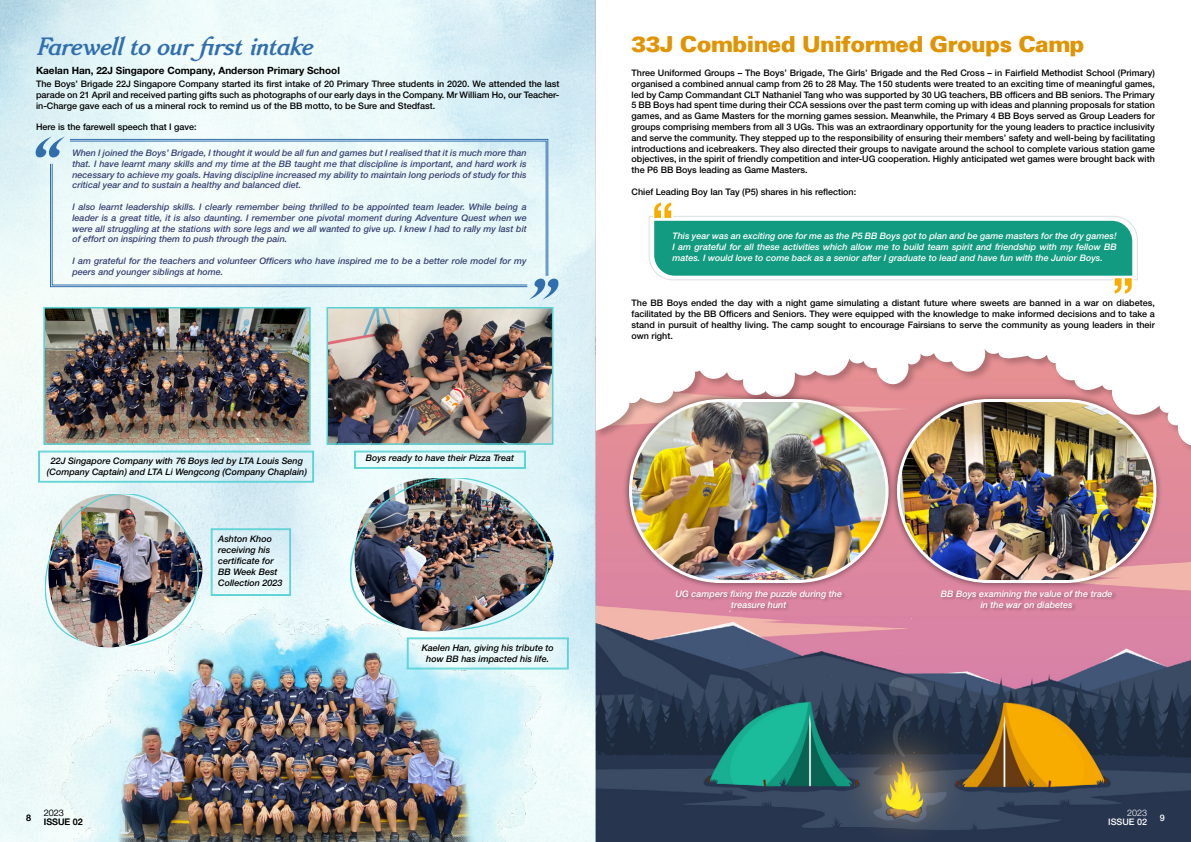
<style>
.page{position:relative;width:1191px;height:842px;background:#fff}
.page>*{position:absolute;margin:0;border:0;box-sizing:border-box;transform-origin:0 0}
.t1{font:italic 700 25px "Accanthis ADF Std No 2";letter-spacing:-.05em;color:#316ead}
.t2{font:900 22px "Univers";letter-spacing:-.02em;color:#e09402}
.t3{font:700 10px "Helvetica Neue LT Pro";color:#000}
.t4{font:500 9px/10.8px "Helvetica Neue LT Std";color:#000;text-align:justify}
.t5{font:italic 500 9px/10.8px "Helvetica Neue LT Std";color:#384273;text-align:justify}
.t6{font:italic 500 9px/10.8px "Helvetica Neue LT Std";color:#fff;text-align:center}
.t7{font:italic 500 9px/10.8px "Helvetica Neue LT Std";color:#000;text-align:center}
.t8{font:500 9px "Helvetica Neue LT Std";color:#fff}
.t9{font:300 9px "Helvetica Neue LT Std";color:#fff}
.t10{font:300 9px "Helvetica Neue LT Std";color:#000}
</style>
<div class="page">
<img style="left:0;top:0;width:1191px;height:842px">
<svg style="left:595px;top:0;width:596px;height:445px"></svg>
<svg style="left:36px;top:136px;width:29px;height:21px"></svg>
<svg style="left:529px;top:279px;width:29px;height:21px"></svg>
<img style="left:24px;top:591px;width:546px;height:251px">
<img style="left:102px;top:635px;width:391px;height:207px">
<svg style="left:70px;top:139px;width:478px;height:137px"></svg>
<svg style="left:50px;top:163px;width:477px;height:124px"></svg>
<svg style="left:648px;top:203px;width:490px;height:91px"></svg>
<div style="left:622px;top:393px;width:273px;height:197px;background:#000;opacity:.55"></div>
<img style="left:630px;top:400px;width:257px;height:181px;border-radius:91px">
<div style="left:629px;top:399px;width:259px;height:184px;border:3px solid #fff;border-radius:90px"></div>
<div style="left:890px;top:393px;width:272px;height:197px;background:#000;opacity:.55"></div>
<img style="left:898px;top:400px;width:257px;height:181px;border-radius:91px">
<div style="left:897px;top:399px;width:259px;height:184px;border:3px solid #fff;border-radius:90px"></div>
<div style="left:940px;top:590px;width:177px;height:22px;background:#000;opacity:.25"></div>
<div style="left:675px;top:590px;width:171px;height:22px;background:#000;opacity:.25"></div>
<img style="left:48px;top:494px;width:154px;height:153px">
<img style="left:45px;top:494px;width:154px;height:152px">
<img style="left:354px;top:478px;width:199px;height:153px">
<img style="left:350px;top:478px;width:199px;height:152px">
<svg style="left:211px;top:529px;width:80px;height:67px;background:#dbf1f6"></svg>
<div style="left:212px;top:529px;width:78px;height:66px;border:1px solid #58d2d5"></div>
<svg style="left:407px;top:638px;width:161px;height:31px;background:#d9f4f6"></svg>
<img style="left:38px;top:306px;width:276px;height:176px">
<img style="left:326px;top:306px;width:228px;height:162px">
<div style="left:355px;top:452px;width:169px;height:16px;border:1px solid #58d2d5"></div>
<h1 class="t1" style="left:36px;top:32px;width:278px">Farewell to our first intake</h1>
<h2 class="t2" style="left:631px;top:30px;width:455px">33J Combined Uniformed Groups Camp</h2>
<p class="t4" style="left:36px;top:78px;width:525px">The Boys’ Brigade 22J Singapore Company started its first intake of 20 Primary Three students in 2020. We attended the last parade on 21 April and received parting gifts such as photographs of our early days in the Company. Mr William Ho, our Teacher&shy;in-Charge gave each of us a mineral rock to remind us of the BB motto, to be Sure and Stedfast.</p>
<p class="t4" style="left:36px;top:122px;width:162px">Here is the farewell speech that I gave:</p>
<p class="t5" style="left:72px;top:147px;width:456px">When I joined the Boys’ Brigade, I thought it would be all fun and games but I realised that it is much more than that. I have learnt many skills and my time at the BB taught me that discipline is important, and hard work is necessary to achieve my goals. Having discipline increased my ability to maintain long periods of study for this critical year and to sustain a healthy and balanced diet.</p>
<p class="t5" style="left:72px;top:201px;width:456px">I also learnt leadership skills. I clearly remember being thrilled to be appointed team leader. While being a leader is a great title, it is also daunting. I remember one pivotal moment during Adventure Quest when we were all struggling at the stations with sore legs and we all wanted to give up. I knew I had to rally my last bit of effort on inspiring them to push through the pain.</p>
<p class="t5" style="left:72px;top:255px;width:456px">I am grateful for the teachers and volunteer Officers who have inspired me to be a better role model for my peers and younger siblings at home.</p>
<p class="t3" style="left:36px;top:64px;width:305px">Kaelan Han, 22J Singapore Company, Anderson Primary School</p>
<p class="t4" style="left:631px;top:67px;width:525px">Three Uniformed Groups – The Boys’ Brigade, The Girls’ Brigade and the Red Cross – in Fairfield Methodist School (Primary) organised a combined annual camp from 26 to 28 May. The 150 students were treated to an exciting time of meaningful games, led by Camp Commandant CLT Nathaniel Tang who was supported by 30 UG teachers, BB officers and BB seniors. The Primary 5 BB Boys had spent time during their CCA sessions over the past term coming up with ideas and planning proposals for station games, and as Game Masters for the morning games session. Meanwhile, the Primary 4 BB Boys served as Group Leaders for groups comprising members from all 3 UGs. This was an extraordinary opportunity for the young leaders to practice inclusivity and serve the community. They stepped up to the responsibility of ensuring their members’ safety and well-being by facilitating introductions and icebreakers. They also directed their groups to navigate around the school to complete various station game objectives, in the spirit of friendly competition and inter-UG cooperation. Highly anticipated wet games were brought back with the P6 BB Boys leading as Game Masters.</p>
<p class="t4" style="left:631px;top:186px;width:226px">Chief Leading Boy Ian Tay (P5) shares in his reflection:</p>
<p class="t6" style="left:672px;top:231px;width:446px;text-align:justify">This year was an exciting one for me as the P5 BB Boys got to plan and be game masters for the dry games!<br>I am grateful for all these activities which allow me to build team spirit and friendship with my fellow BB mates. I would love to come back as a senior after I graduate to lead and have fun with the Junior Boys.</p>
<p class="t7" style="left:47px;top:455px;width:262px">22J Singapore Company with 76 Boys led by LTA Louis Seng (Company Captain) and LTA Li Wengcong (Company Chaplain)</p>
<p class="t7" style="left:218px;top:534px;width:66px;text-align:left">Ashton Khoo receiving his certificate for<br>BB Week Best<br>Collection 2023</p>
<p class="t7" style="left:366px;top:453px;width:150px">Boys ready to have their Pizza Treat</p>
<p class="t7" style="left:422px;top:642px;width:134px">Kaelen Han, giving his tribute to how BB has impacted his life.</p>
<p class="t4" style="left:631px;top:298px;width:525px">The BB Boys ended the day with a night game simulating a distant future where sweets are banned in a war on diabetes, facilitated by the BB Officers and Seniors. They were equipped with the knowledge to make informed decisions and to take a stand in pursuit of healthy living. The camp sought to encourage Fairsians to serve the community as young leaders in their own right.</p>
<p class="t6" style="left:675px;top:588px;width:168px">UG campers fixing the puzzle during the treasure hunt</p>
<p class="t6" style="left:941px;top:588px;width:173px">BB Boys examining the value of the trade in the war on diabetes</p>
<p class="t10" style="left:44px;top:807px;width:22px">2023</p>
<p class="t4" style="left:44px;top:816px;width:40px">ISSUE 02</p>
<p class="t9" style="left:1127px;top:807px;width:22px">2023</p>
<p class="t8" style="left:1108px;top:817px;width:40px">ISSUE 02</p>
<p class="t4" style="left:26px;top:812px;width:7px">8</p>
<p class="t8" style="left:1159px;top:812px;width:7px">9</p>
</div>
